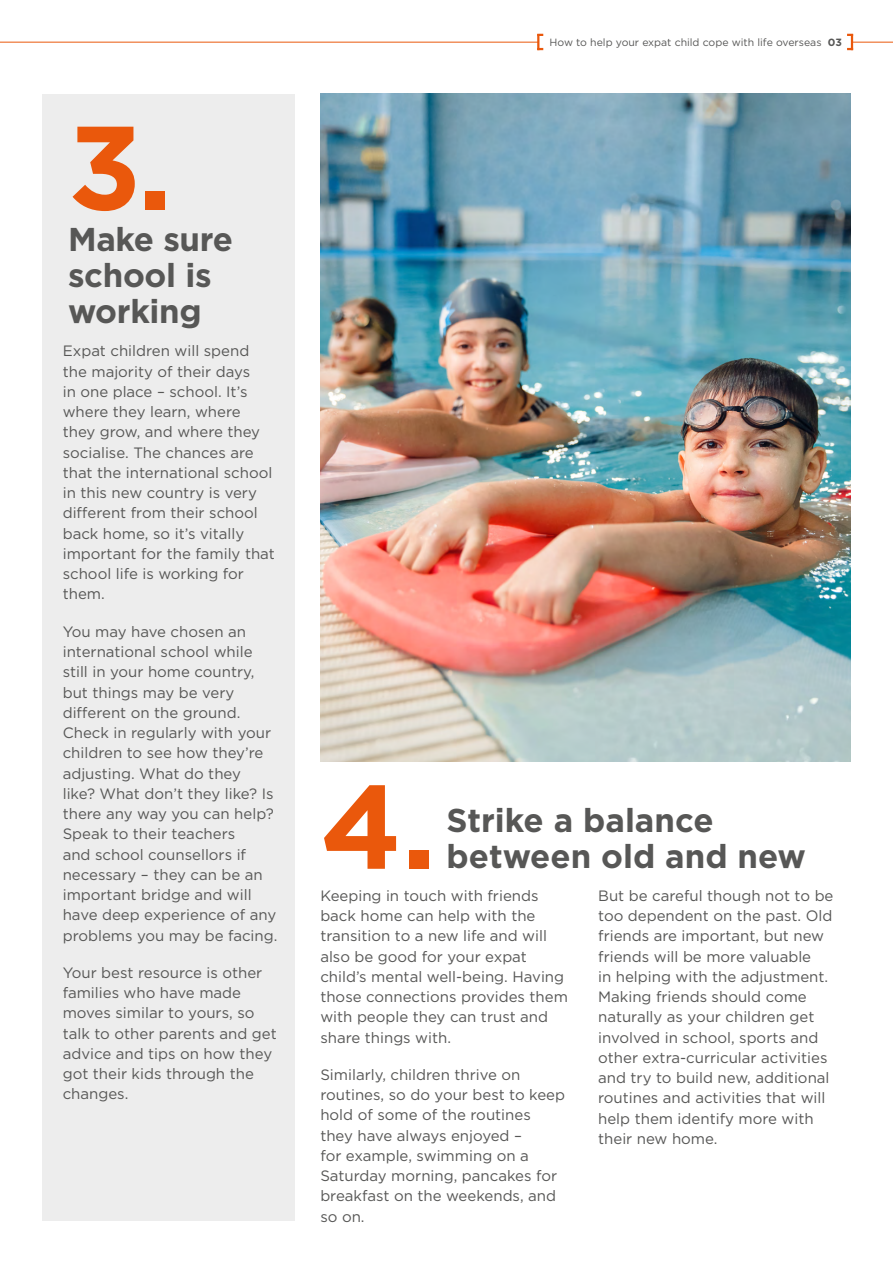
<style>
.page{position:relative;width:893px;height:1263px;background:#fff}
.page>*{position:absolute;margin:0;border:0;box-sizing:border-box;transform-origin:0 0}
.t1{font:700 118.5px "Gotham";color:#ea580c}
.t2{font:700 33px/36px "Gotham";letter-spacing:-.01em;color:#575756}
.t3{font:15px/20.2px "Gotham";color:#575756}
.t4{font:10.5px "Gotham";color:#575756}
.s1{font-weight:700}
</style>
<div class="page">
<div style="left:43px;top:94px;width:252px;height:1126px;background:#ededed"></div>
<img style="left:320px;top:94px;width:530px;height:668px">
<hr style="left:0;top:42px;width:538px;height:1px;background:#ea580c">
<svg style="left:537px;top:34px;width:6px;height:16px"></svg>
<hr style="left:852px;top:42px;width:41px;height:1px;background:#ea580c">
<svg style="left:847px;top:34px;width:6px;height:16px"></svg>
<h1 class="t1" style="left:68px;top:89px;width:105px">3.</h1>
<h2 class="t2" style="left:68px;top:221px;width:167px">Make sure school is working</h2>
<p class="t3" style="left:63px;top:341px;width:214px">Expat children will spend the majority of their days<br>in one place – school. It’s where they learn, where they grow, and where they socialise. The chances are that the international school in this new country is very different from their school back home, so it’s vitally important for the family that school life is working for them.</p>
<p class="t3" style="left:63px;top:621px;width:216px">You may have chosen an international school while still in your home country, but things may be very different on the ground.<br>Check in regularly with your children to see how they’re adjusting. What do they<br>like? What don’t they like? Is there any way you can help?<br>Speak to their teachers<br>and school counsellors if necessary – they can be an important bridge and will have deep experience of any problems you may be facing.</p>
<p class="t3" style="left:63px;top:962px;width:216px">Your best resource is other families who have made moves similar to yours, so talk to other parents and get advice and tips on how they got their kids through the changes.</p>
<p class="t4" style="left:549px;top:35px;width:294px">How to help your expat child cope with life overseas <span class="s1">03</span></p>
<h1 class="t1" style="left:320px;top:748px;width:117px">4.</h1>
<h2 class="t2" style="left:446px;top:802px;width:269px">Strike a balance</h2>
<h2 class="t2" style="left:446px;top:838px;width:361px">between old and new</h2>
<p class="t3" style="left:320px;top:885px;width:249px">Keeping in touch with friends back home can help with the transition to a new life and will also be good for your expat child’s mental well-being. Having those connections provides them with people they can trust and share things with.</p>
<p class="t3" style="left:320px;top:1064px;width:246px">Similarly, children thrive on routines, so do your best to keep hold of some of the routines they have always enjoyed –<br>for example, swimming on a<br>Saturday morning, pancakes for breakfast on the weekends, and so on.</p>
<p class="t3" style="left:598px;top:885px;width:237px">But be careful though not to be too dependent on the past. Old friends are important, but new friends will be more valuable<br>in helping with the adjustment.<br>Making friends should come naturally as your children get involved in school, sports and other extra-curricular activities and try to build new, additional routines and activities that will help them identify more with their new home.</p>
</div>
